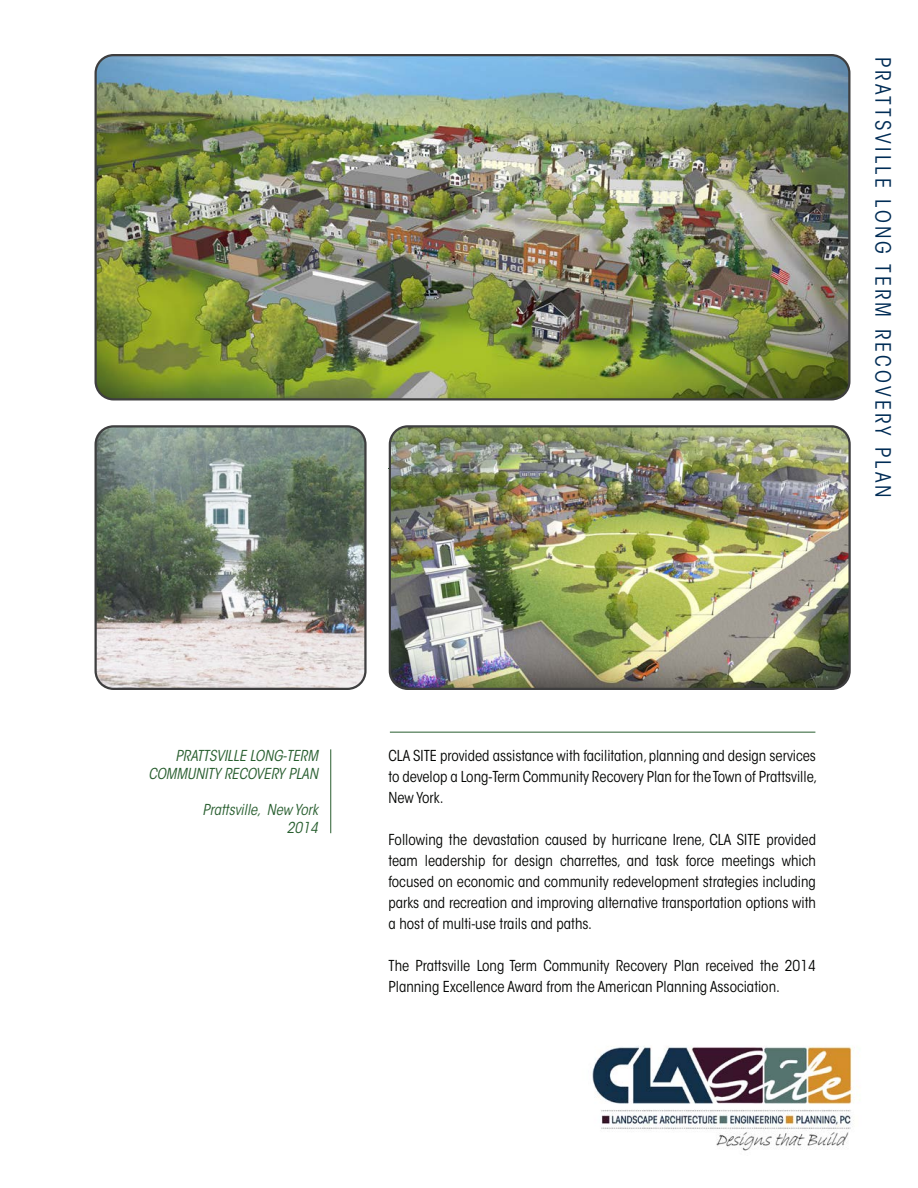
<style>
.page{position:relative;width:918px;height:1188px;background:#fff}
.page>*{position:absolute;margin:0;border:0;box-sizing:border-box;transform-origin:0 0}
.t1{font:condensed 21px "ITC Avant Garde Std";letter-spacing:.15em;color:#002c55}
.t2{font:condensed 15px/21px "ITC Avant Garde Std";color:#040503;text-align:justify}
.t3{font:italic condensed 15px "ITC Avant Garde Std";color:#285e2f}
</style>
<div class="page">
<img style="left:592px;top:1046px;width:268px;height:105px">
<hr style="left:388px;top:468px;width:409px;height:1px;background:#285e2f">
<img style="left:390px;top:428px;width:458px;height:261px">
<div style="left:389px;top:425px;width:462px;height:265px;border:2px solid #3e3e3f;border-radius:18px"></div>
<img style="left:97px;top:428px;width:267px;height:259px">
<div style="left:94px;top:425px;width:273px;height:265px;border:2px solid #3e3e3f;border-radius:18px"></div>
<hr style="left:330px;top:749px;width:1px;height:84px;background:#285e2f">
<hr style="left:390px;top:732px;width:425px;height:1px;background:#285e2f">
<img style="left:96px;top:55px;width:752px;height:344px">
<div style="left:95px;top:54px;width:756px;height:346px;border:2px solid #3e3e3f;border-radius:18px"></div>
<p class="t1" style="left:896px;top:57px;width:442px;rotate:90deg">PRATTSVILLE LONG TERM RECOVERY PLAN</p>
<p class="t3" style="left:176px;top:746px;width:144px">PRATTSVILLE LONG-TERM</p>
<p class="t3" style="left:148px;top:764px;width:171px">COMMUNITY RECOVERY PLAN</p>
<p class="t3" style="left:203px;top:800px;width:117px">Prattsville, New York</p>
<p class="t3" style="left:287px;top:818px;width:33px">2014</p>
<p class="t2" style="left:388px;top:745px;width:430px">CLA SITE provided assistance with facilitation, planning and design services to develop a Long-Term Community Recovery Plan for the Town of Prattsville, New York.</p>
<p class="t2" style="left:388px;top:829px;width:429px">Following the devastation caused by hurricane Irene, CLA SITE provided team leadership for design charrettes, and task force meetings which focused on economic and community redevelopment strategies including parks and recreation and improving alternative transportation options with a host of multi-use trails and paths.</p>
<p class="t2" style="left:388px;top:955px;width:429px">The Prattsville Long Term Community Recovery Plan received the 2014<br>Planning Excellence Award from the American Planning Association.</p>
</div>
